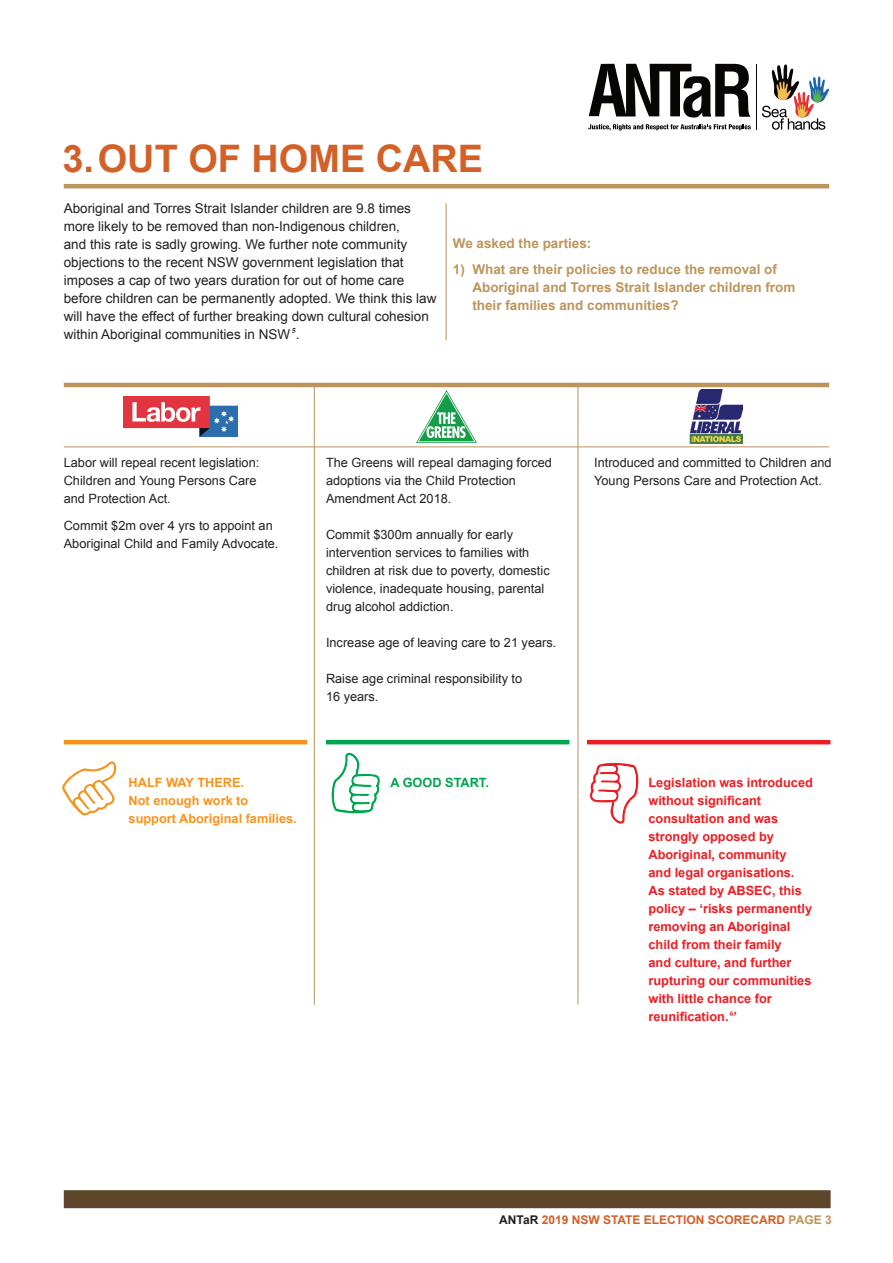
<style>
.page{position:relative;width:893px;height:1263px;background:#fff}
.page>*{position:absolute;margin:0;border:0;box-sizing:border-box;transform-origin:0 0}
.t1{font:700 37.95px "Arial";color:#d26027}
.t2{font:13.5px/18px "Arial";color:#231f20}
.t3{font:700 13.5px/18px "Arial";color:#bd955c}
.t4{font:12.75px/18px "Arial";color:#231f20}
.t5{font:700 12.75px/18px "Arial";color:#ee1d23}
.t6{font:700 12.75px/18px "Arial";color:#f7931d}
.t7{font:700 12.75px "Arial";color:#00a54f}
.t8{font:700 12px "Arial";color:#d26027}
.s1{color:#231f20}
.s2{color:#bd955c}
</style>
<div class="page">
<div style="left:64px;top:1190px;width:767px;height:18px;background:#5d452a"></div>
<svg style="left:588px;top:124px;width:163px;height:7px"></svg>
<svg style="left:589px;top:64px;width:161px;height:54px"></svg>
<hr style="left:756px;top:64px;width:1px;height:66px;background:#070604">
<svg style="left:762px;top:64px;width:67px;height:66px"></svg>
<hr style="left:64px;top:184px;width:765px;height:4px;background:#bd955c">
<hr style="left:64px;top:383px;width:765px;height:4px;background:#bd955c">
<hr style="left:314px;top:385px;width:1px;height:620px;background:#bd955c">
<hr style="left:64px;top:446px;width:765px;height:1px;background:#bd955c">
<hr style="left:578px;top:383px;width:1px;height:622px;background:#bd955c">
<hr style="left:446px;top:203px;width:1px;height:137px;background:#bd955c">
<img style="left:123px;top:396px;width:115px;height:41px">
<img style="left:417px;top:391px;width:59px;height:51px">
<img style="left:689px;top:390px;width:54px;height:54px">
<svg style="left:590px;top:763px;width:49px;height:61px"></svg>
<hr style="left:64px;top:740px;width:243px;height:4px;background:#f7931d">
<hr style="left:326px;top:740px;width:243px;height:4px;background:#00a54f">
<hr style="left:587px;top:740px;width:243px;height:4px;background:#ee1d23">
<svg style="left:62px;top:761px;width:55px;height:55px"></svg>
<svg style="left:331px;top:753px;width:49px;height:60px"></svg>
<h1 class="t1" style="left:62px;top:134px;width:422px">3. OUT OF HOME CARE</h1>
<p class="t2" style="left:64px;top:199px;width:374px">Aboriginal and Torres Strait Islander children are 9.8 times more likely to be removed than non-Indigenous children,<br>and this rate is sadly growing. We further note community objections to the recent NSW government legislation that imposes a cap of two years duration for out of home care before children can be permanently adopted. We think this law will have the effect of further breaking down cultural cohesion within Aboriginal communities in NSW <sup>5</sup>.</p>
<p class="t3" style="left:453px;top:235px;width:140px">We asked the parties:</p>
<p class="t3" style="left:472px;top:261px;width:325px;text-indent:-20px">1) What are their policies to reduce the removal of<br>Aboriginal and Torres Strait Islander children from their families and communities?</p>
<p class="t4" style="left:64px;top:454px;width:197px">Labor will repeal recent legislation:<br>Children and Young Persons Care and Protection Act.</p>
<p class="t4" style="left:64px;top:516px;width:216px">Commit $2m over 4 yrs to appoint an<br>Aboriginal Child and Family Advocate.</p>
<p class="t4" style="left:326px;top:454px;width:228px">The Greens will repeal damaging forced adoptions via the Child Protection<br>Amendment Act 2018.</p>
<p class="t4" style="left:326px;top:526px;width:225px">Commit $300m annually for early intervention services to families with children at risk due to poverty, domestic violence, inadequate housing, parental drug alcohol addiction.</p>
<p class="t4" style="left:326px;top:634px;width:232px">Increase age of leaving care to 21 years.</p>
<p class="t4" style="left:326px;top:670px;width:198px">Raise age criminal responsibility to<br>16 years.</p>
<p class="t4" style="left:594px;top:454px;width:239px">Introduced and committed to Children and<br>Young Persons Care and Protection Act.</p>
<p class="t7" style="left:390px;top:774px;width:100px">A GOOD START.</p>
<p class="t6" style="left:129px;top:773px;width:170px">HALF WAY THERE.<br>Not enough work to support Aboriginal families.</p>
<p class="t5" style="left:648px;top:773px;width:166px">Legislation was introduced without significant consultation and was strongly opposed by<br>Aboriginal, community<br>and legal organisations.<br>As stated by ABSEC, this policy – ‘risks permanently removing an Aboriginal child from their family<br>and culture, and further rupturing our communities with little chance for reunification. <sup>6</sup>’</p>
<p class="t8" style="left:499px;top:1211px;width:334px"><span class="s1">ANTaR</span> 2019 NSW STATE ELECTION SCORECARD <span class="s2">PAGE 3</span></p>
</div>
